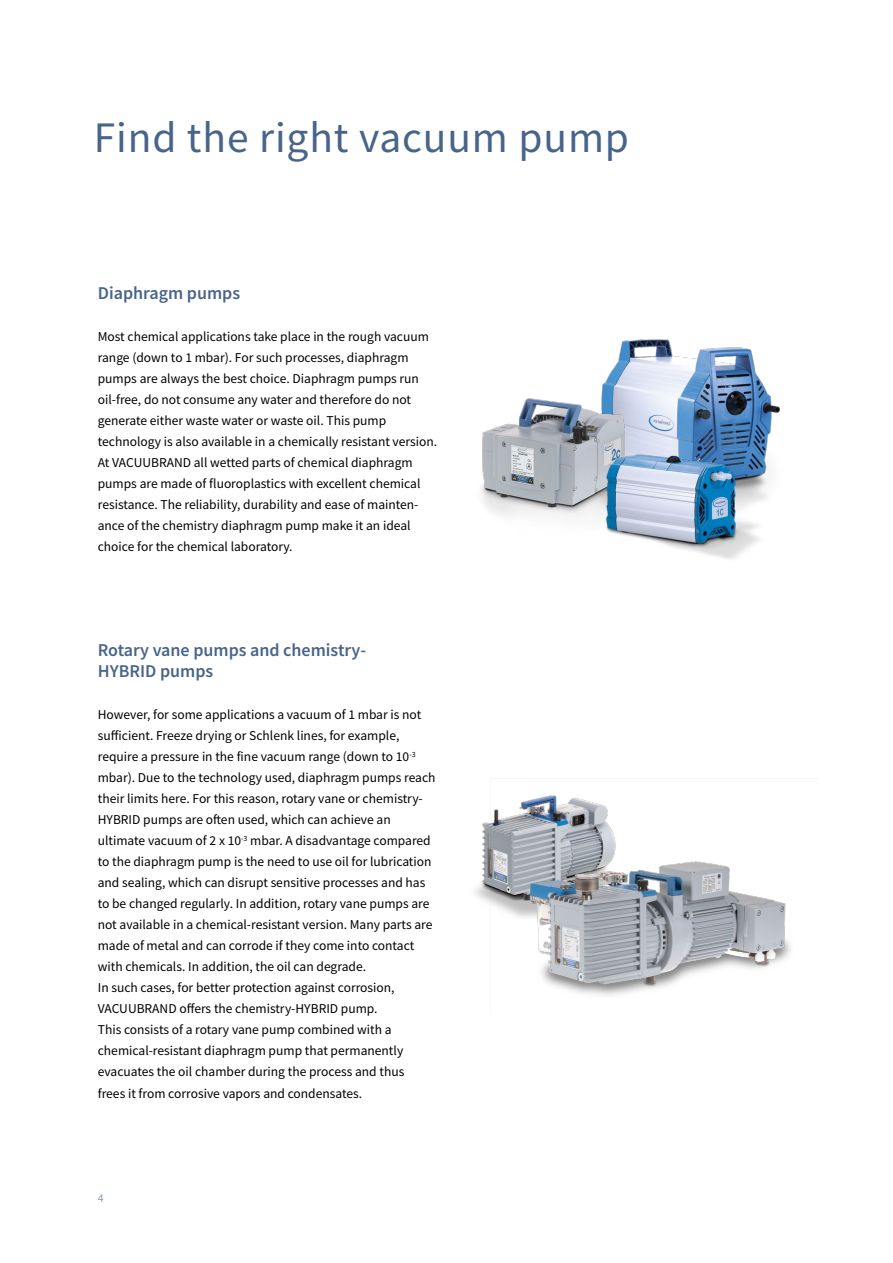
<style>
.page{position:relative;width:893px;height:1263px;background:#fff}
.page>*{position:absolute;margin:0;border:0;box-sizing:border-box;transform-origin:0 0}
.t1{font:43.5px "Source Sans Pro";letter-spacing:.02em;color:#48648b}
.t2{font:600 18px/21px "Source Sans Pro";color:#48648b}
.t3{font:13.5px/21px "Source Sans Pro";color:#000}
.t4{font:12px "Source Sans Pro";color:#82a2c0}
</style>
<div class="page">
<img style="left:601px;top:339px;width:179px;height:112px">
<img style="left:481px;top:394px;width:157px;height:124px">
<img style="left:605px;top:451px;width:163px;height:108px">
<img style="left:475px;top:822px;width:15px;height:81px">
<img style="left:490px;top:778px;width:301px;height:218px">
<h1 class="t1" style="left:94px;top:110px;width:537px">Find the right vacuum pump</h1>
<h2 class="t2" style="left:98px;top:283px;width:144px">Diaphragm pumps</h2>
<p class="t3" style="left:98px;top:326px;width:341px">Most chemical applications take place in the rough vacuum range (down to 1 mbar). For such processes, diaphragm pumps are always the best choice. Diaphragm pumps run oil-free, do not consume any water and therefore do not generate either waste water or waste oil. This pump technology is also available in a chemically resistant version.<br>At VACUUBRAND all wetted parts of chemical diaphragm pumps are made of fluoroplastics with excellent chemical resistance. The reliability, durability and ease of mainten&shy;ance of the chemistry diaphragm pump make it an ideal choice for the chemical laboratory.</p>
<h2 class="t2" style="left:98px;top:640px;width:270px">Rotary vane pumps and chemistry-<br>HYBRID pumps</h2>
<p class="t3" style="left:98px;top:704px;width:339px">However, for some applications a vacuum of 1 mbar is not sufficient. Freeze drying or Schlenk lines, for example, require a pressure in the fine vacuum range (down to 10<sup>-3 </sup>mbar). Due to the technology used, diaphragm pumps reach their limits here. For this reason, rotary vane or chemistry-HYBRID pumps are often used, which can achieve an ultimate vacuum of 2 x 10<sup>-3</sup> mbar. A disadvantage compared to the diaphragm pump is the need to use oil for lubrication and sealing, which can disrupt sensitive processes and has to be changed regularly. In addition, rotary vane pumps are not available in a chemical-resistant version. Many parts are made of metal and can corrode if they come into contact with chemicals. In addition, the oil can degrade.<br>In such cases, for better protection against corrosion, VACUUBRAND offers the chemistry-HYBRID pump.<br>This consists of a rotary vane pump combined with a chemical-resistant diaphragm pump that permanently evacuates the oil chamber during the process and thus<br>frees it from corrosive vapors and condensates.</p>
<p class="t4" style="left:98px;top:1191px;width:7px">4</p>
</div>
